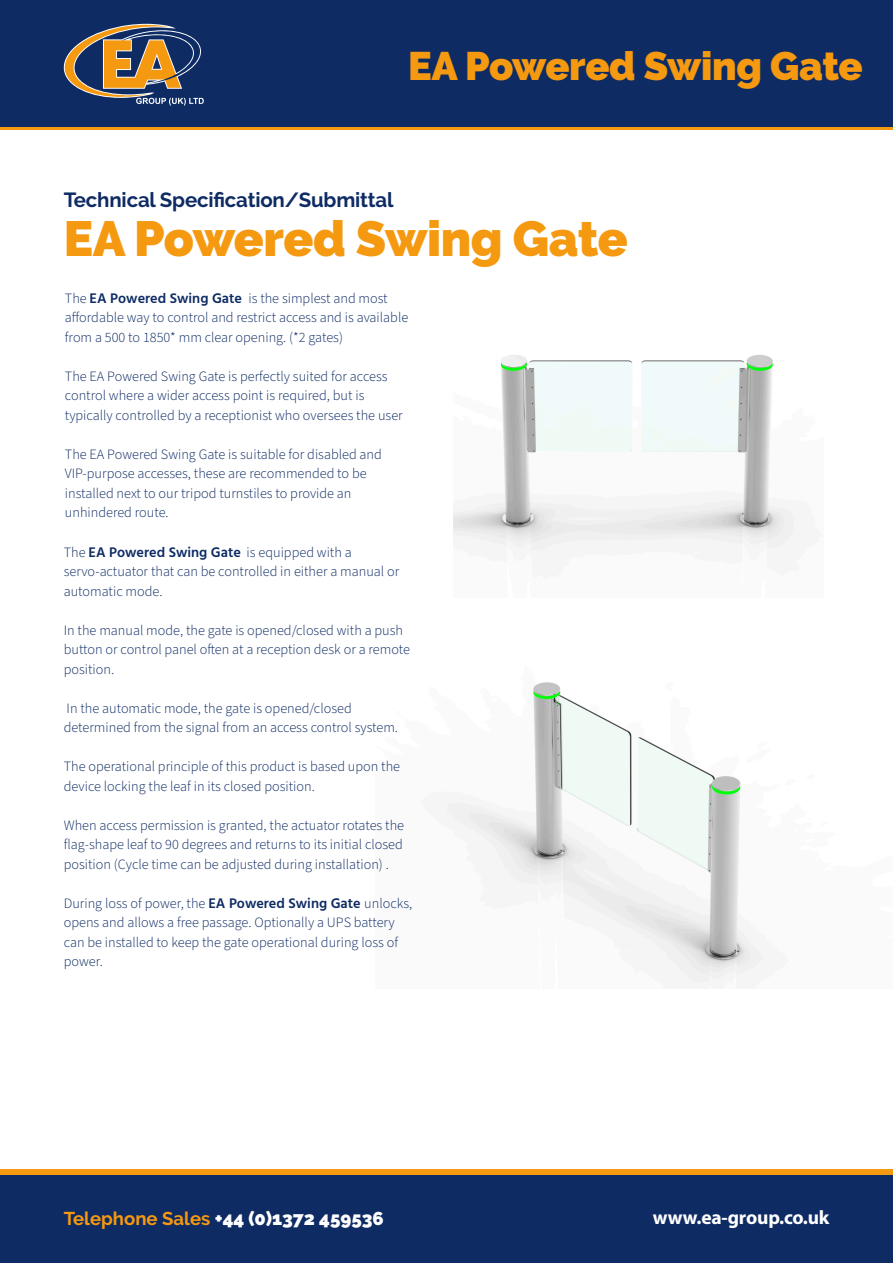
<style>
.page{position:relative;width:893px;height:1263px;background:#fff}
.page>*{position:absolute;margin:0;border:0;box-sizing:border-box;transform-origin:0 0}
.t1{font:900 49.2px "Raleway";letter-spacing:-.01em;color:#f59910}
.t2{font:900 39.75px "Raleway";letter-spacing:-.01em;color:#f59910}
.t3{font:700 20.4px "Raleway";letter-spacing:-.01em;color:#0e2b64}
.t4{font:700 19.5px "Myriad Pro";letter-spacing:-.01em;color:#fff}
.t5{font:900 18.6px "Raleway";color:#fff}
.t6{font:300 14.25px/19.5px "Source Sans 3";color:#0e2b64}
.s1{font-family:"Hind";font-weight:600}
.s2{font-weight:700;color:#f59910}
</style>
<div class="page">
<div style="left:0;top:13px;width:893px;height:117px;background:#f59910"></div>
<div style="left:0;top:0;width:893px;height:127px;background:#0e2b64"></div>
<div style="left:0;top:1174px;width:893px;height:89px;background:#0e2b64"></div>
<div style="left:0;top:1169px;width:893px;height:5px;background:#f59910"></div>
<svg style="left:63px;top:24px;width:141px;height:82px"></svg>
<img style="left:445px;top:682px;width:319px;height:301px">
<img style="left:453px;top:355px;width:342px;height:199px">
<h2 class="t2" style="left:408px;top:43px;width:456px">EA Powered Swing Gate</h2>
<h3 class="t3" style="left:64px;top:188px;width:331px">Technical Specification/Submittal</h3>
<h1 class="t1" style="left:64px;top:210px;width:565px">EA Powered Swing Gate</h1>
<p class="t6" style="left:65px;top:288px;width:345px">The <span class="s1">EA Powered Swing Gate</span> is the simplest and most affordable way to control and restrict access and is available from a 500 to 1850* mm clear opening. (*2 gates)</p>
<p class="t6" style="left:65px;top:366px;width:339px">The EA Powered Swing Gate is perfectly suited for access control where a wider access point is required, but is typically controlled by a receptionist who oversees the user</p>
<p class="t6" style="left:65px;top:444px;width:319px">The EA Powered Swing Gate is suitable for disabled and VIP-purpose accesses, these are recommended to be installed next to our tripod turnstiles to provide an unhindered route.</p>
<p class="t6" style="left:64px;top:542px;width:337px">The <span class="s1">EA Powered Swing Gate</span> is equipped with a servo-actuator that can be controlled in either a manual or automatic mode.</p>
<p class="t6" style="left:64px;top:620px;width:348px">In the manual mode, the gate is opened/closed with a push button or control panel often at a reception desk or a remote position.</p>
<p class="t6" style="left:64px;top:698px;width:336px">In the automatic mode, the gate is opened/closed determined from the signal from an access control system.</p>
<p class="t6" style="left:64px;top:757px;width:338px">The operational principle of this product is based upon the device locking the leaf in its closed position.</p>
<p class="t6" style="left:64px;top:815px;width:342px;text-align:justify">When access permission is granted, the actuator rotates the flag-shape leaf to 90 degrees and returns to its initial closed position (Cycle time can be adjusted during installation) .</p>
<p class="t6" style="left:64px;top:893px;width:350px">During loss of power, the <span class="s1">EA Powered Swing Gate</span> unlocks, opens and allows a free passage. Optionally a UPS battery can be installed to keep the gate operational during loss of power.</p>
<h3 class="t5" style="left:64px;top:1207px;width:322px"><span class="s2">Telephone Sales</span> +44 (0)1372 459536</h3>
<h3 class="t4" style="left:653px;top:1204px;width:178px">www.ea-group.co.uk</h3>
</div>
